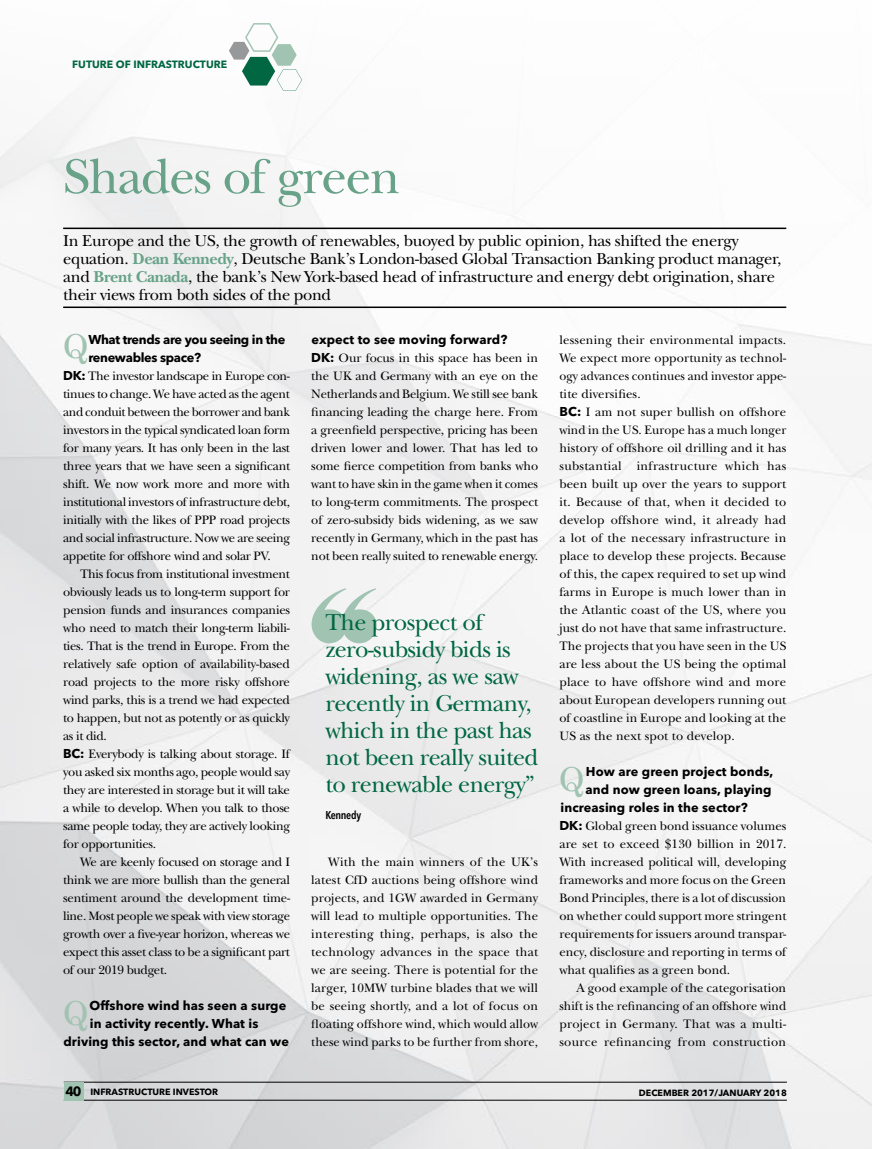
<style>
.page{position:relative;width:872px;height:1149px;background:#fff}
.page>*{position:absolute;margin:0;border:0;box-sizing:border-box;transform-origin:0 0}
.t1{font:51px "New Baskerville Std";letter-spacing:-.025em;color:#68a389}
.t2{font:33px "Century";color:#a1c3b2}
.t3{font:24px/27px "New Baskerville Std";letter-spacing:-.025em;color:#006742}
.t4{font:16.5px/18px "New Baskerville Std";letter-spacing:-.02em;color:#000}
.t5{font:12.75px/18px "New Baskerville Std";letter-spacing:.005em;color:#000;text-align:justify}
.t6{font:12.75px/18px "New Baskerville Std";letter-spacing:-.025em;color:#000}
.t7{font:700 12.75px "Avenir Next LT Pro";letter-spacing:.01em;color:#000}
.t8{font:700 12.75px/18px "Avenir Next LT Pro";letter-spacing:-.025em;color:#000}
.t9{font:600 condensed 11.25px "Avenir Next LT Pro";letter-spacing:-.025em;color:#000}
.t10{font:700 10.5px "Avenir Next LT Pro";color:#006742}
.t11{font:700 9px "Avenir Next LT Pro";color:#000}
.s1{font-weight:700;color:#68a389}
.s2{font-family:"Avenir Next LT Pro";font-weight:700}
.s3{font-size:13.35px;color:#fff}
</style>
<div class="page">
<img style="left:0;top:94px;width:872px;height:1054px">
<svg style="left:229px;top:23px;width:73px;height:68px"></svg>
<hr style="left:64px;top:1081px;width:723px;height:1px;background:#000">
<hr style="left:64px;top:1099px;width:723px;height:1px;background:#000">
<div style="left:64px;top:1081px;width:19px;height:18px;background:#a1c3b2"></div>
<hr style="left:63px;top:227px;width:723px;height:2px;background:#000">
<hr style="left:63px;top:306px;width:723px;height:2px;background:#000">
<svg style="left:311px;top:588px;width:65px;height:55px"></svg>
<p class="t10" style="left:72px;top:58px;width:156px">FUTURE OF INFRASTRUCTURE</p>
<h1 class="t1" style="left:63px;top:147px;width:339px">Shades of green</h1>
<p class="t4" style="left:63px;top:232px;width:719px">In Europe and the US, the growth of renewables, buoyed by public opinion, has shifted the energy equation. <span class="s1">Dean Kennedy</span>, Deutsche Bank’s London-based Global Transaction Banking product manager, and <span class="s1">Brent Canada</span>, the bank’s New York-based head of infrastructure and energy debt origination, share their views from both sides of the pond</p>
<h2 class="t2" style="left:63px;top:318px;width:27px">Q</h2>
<p class="t8" style="left:88px;top:330px;width:198px">What trends are you seeing in the renewables space?</p>
<p class="t5" style="left:63px;top:366px;width:228px"><span class="s2">DK:</span> The investor landscape in Europe con&shy;tinues to change. We have acted as the agent and conduit between the borrower and bank investors in the typical syndicated loan form for many years. It has only been in the last three years that we have seen a significant shift. We now work more and more with institutional investors of infrastructure debt, initially with the likes of PPP road projects and social infrastructure. Now we are seeing appetite for offshore wind and solar PV.</p>
<p class="t6" style="left:63px;top:564px;width:228px;text-indent:17px">This focus from institutional investment obviously leads us to long-term support for pension funds and insurances companies who need to match their long-term liabili&shy;ties. That is the trend in Europe. From the relatively safe option of availability-based road projects to the more risky offshore wind parks, this is a trend we had expected to happen, but not as potently or as quickly as it did.<br><span class="s2">BC:</span> Everybody is talking about storage. If you asked six months ago, people would say they are interested in storage but it will take a while to develop. When you talk to those same people today, they are actively looking for opportunities.</p>
<p class="t5" style="left:63px;top:852px;width:228px;text-indent:17px">We are keenly focused on storage and I think we are more bullish than the general sentiment around the development time&shy;line. Most people we speak with view storage growth over a five-year horizon, whereas we expect this asset class to be a significant part of our 2019 budget.</p>
<h2 class="t2" style="left:63px;top:984px;width:27px">Q</h2>
<p class="t7" style="left:89px;top:997px;width:198px">Offshore wind has seen a surge</p>
<p class="t7" style="left:90px;top:1015px;width:170px">in activity recently. What is</p>
<p class="t7" style="left:63px;top:1033px;width:227px">driving this sector, and what can we</p>
<p class="t7" style="left:311px;top:331px;width:197px">expect to see moving forward?</p>
<p class="t5" style="left:311px;top:348px;width:228px"><span class="s2">DK:</span> Our focus in this space has been in the UK and Germany with an eye on the Netherlands and Belgium. We still see bank financing leading the charge here. From a greenfield perspective, pricing has been driven lower and lower. That has led to some fierce competition from banks who want to have skin in the game when it comes to long-term commitments. The prospect of zero-subsidy bids widening, as we saw recently in Germany, which in the past has not been really suited to renewable energy.</p>
<h3 class="t3" style="left:325px;top:609px;width:214px">The prospect of zero-subsidy bids is widening, as we saw recently in Germany, which in the past has not been really suited to renewable energy”</h3>
<p class="t9" style="left:325px;top:808px;width:37px">Kennedy</p>
<p class="t5" style="left:311px;top:852px;width:228px;text-indent:17px">With the main winners of the UK’s latest CfD auctions being offshore wind projects, and 1GW awarded in Germany will lead to multiple opportunities. The interesting thing, perhaps, is also the technology advances in the space that we are seeing. There is potential for the larger, 10MW turbine blades that we will be seeing shortly, and a lot of focus on floating offshore wind, which would allow these wind parks to be further from shore,</p>
<p class="t5" style="left:559px;top:330px;width:228px;text-align:left">lessening their environmental impacts.<br>We expect more opportunity as technol&shy;ogy advances continues and investor appe&shy;tite diversifies.<br><span class="s2">BC:</span> I am not super bullish on offshore wind in the US. Europe has a much longer history of offshore oil drilling and it has substantial infrastructure which has been built up over the years to support it. Because of that, when it decided to develop offshore wind, it already had a lot of the necessary infrastructure in place to develop these projects. Because of this, the capex required to set up wind farms in Europe is much lower than in the Atlantic coast of the US, where you just do not have that same infrastructure.<br>The projects that you have seen in the US are less about the US being the optimal place to have offshore wind and more about European developers running out of coastline in Europe and looking at the US as the next spot to develop.</p>
<h2 class="t2" style="left:559px;top:750px;width:27px">Q</h2>
<p class="t7" style="left:586px;top:763px;width:189px">How are green project bonds,</p>
<p class="t7" style="left:585px;top:781px;width:187px">and now green loans, playing</p>
<p class="t7" style="left:560px;top:799px;width:189px">increasing roles in the sector?</p>
<p class="t5" style="left:559px;top:816px;width:228px"><span class="s2">DK:</span> Global green bond issuance volumes are set to exceed $130 billion in 2017.<br>With increased political will, developing frameworks and more focus on the Green Bond Principles, there is a lot of discussion on whether could support more stringent requirements for issuers around transpar&shy;ency, disclosure and reporting in terms of what qualifies as a green bond.</p>
<p class="t5" style="left:559px;top:978px;width:228px;text-indent:17px">A good example of the categorisation shift is the refinancing of an offshore wind project in Germany. That was a multi&shy;source refinancing from construction</p>
<p class="t11" style="left:66px;top:1085px;width:154px"><span class="s3">40</span> INFRASTRUCTURE INVESTOR</p>
<p class="t11" style="left:639px;top:1086px;width:149px">DECEMBER 2017/JANUARY 2018</p>
</div>
